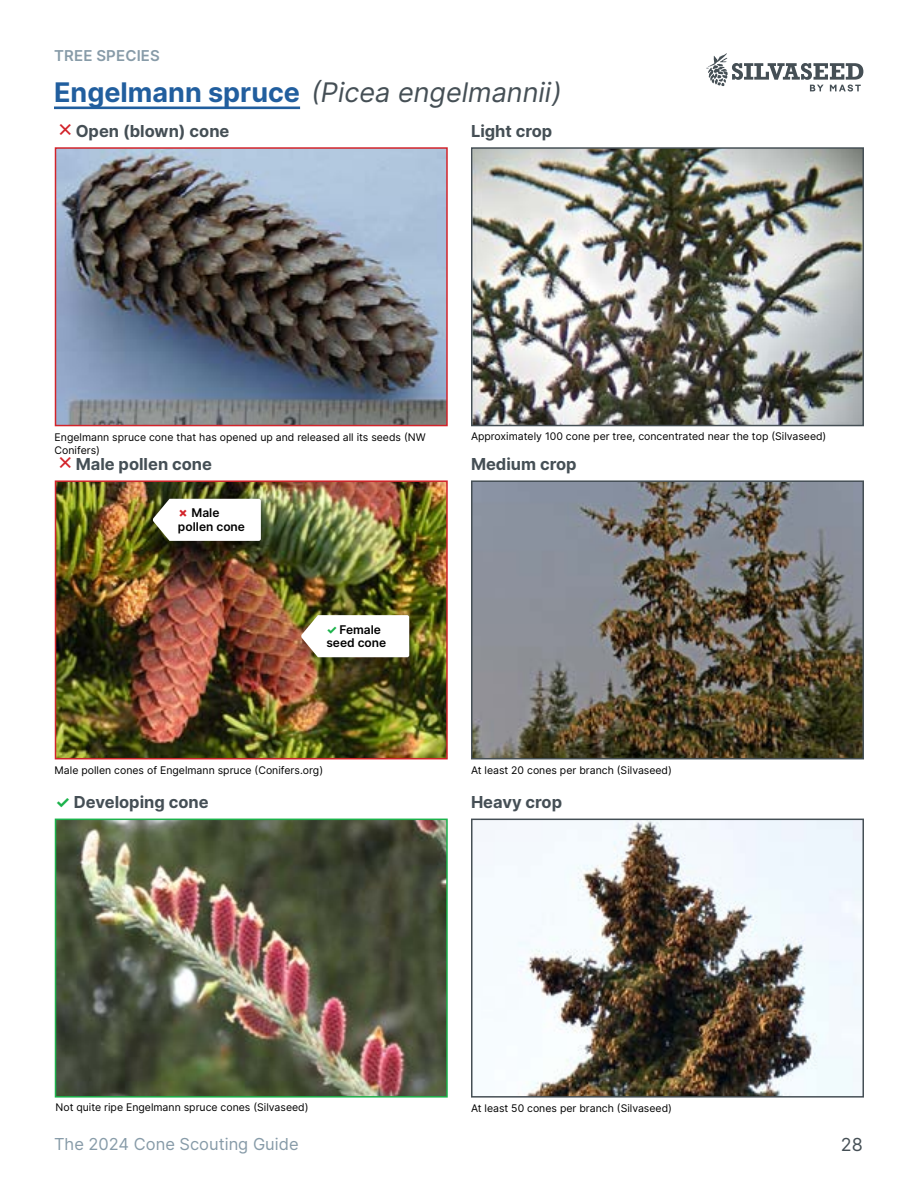
<style>
.page{position:relative;width:918px;height:1188px;background:#fff}
.page>*{position:absolute;margin:0;border:0;box-sizing:border-box;transform-origin:0 0}
.t1{font:italic 27px "Inter";color:#454f55}
.t2{font:18px "Inter";color:#454f55}
.t3{font:700 16.5px "Inter";color:#454f55}
.t4{font:16.5px "Inter";color:#879ba8}
.t5{font:600 15px "Inter";letter-spacing:.01em;color:#879ba8}
.t6{font:600 12px/13.5px "Inter";color:#000}
.t7{font:10.5px/12.6px "Inter";color:#000}
.s1{font-weight:700;font-style:normal;color:#215e9e}
.s2{font-weight:400;font-size:22.5px;color:#d2232a}
.s3{font-weight:800;color:#d2232a}
.s4{font-weight:800;color:#1bb24b}
.s5{color:#1bb24b}
</style>
<div class="page">
<svg style="left:706px;top:53px;width:157px;height:39px"></svg>
<hr style="left:54px;top:107px;width:246px;height:2px;background:#215e9e">
<img style="left:58px;top:150px;width:387px;height:273px">
<div style="left:55px;top:147px;width:393px;height:279px;border:2px solid #d2232a"></div>
<img style="left:474px;top:150px;width:387px;height:273px">
<div style="left:471px;top:147px;width:393px;height:279px;border:2px solid #454f55"></div>
<img style="left:58px;top:483px;width:387px;height:273px">
<div style="left:55px;top:480px;width:393px;height:279px;border:2px solid #d2232a"></div>
<img style="left:474px;top:483px;width:387px;height:273px">
<div style="left:471px;top:480px;width:393px;height:279px;border:2px solid #454f55"></div>
<img style="left:58px;top:822px;width:387px;height:273px">
<div style="left:55px;top:819px;width:393px;height:279px;border:2px solid #1bb24b"></div>
<img style="left:474px;top:822px;width:387px;height:273px">
<div style="left:471px;top:819px;width:393px;height:279px;border:2px solid #454f55"></div>
<div style="left:142px;top:495px;width:131px;height:64px;background:#000;opacity:.4"></div>
<svg style="left:153px;top:499px;width:108px;height:42px"></svg>
<div style="left:291px;top:611px;width:130px;height:65px;background:#000;opacity:.4"></div>
<svg style="left:301px;top:615px;width:108px;height:42px"></svg>
<h3 class="t5" style="left:54px;top:45px;width:107px">TREE SPECIES</h3>
<h1 class="t1" style="left:54px;top:72px;width:510px"><span class="s1">Engelmann spruce</span> (Picea engelmannii)</h1>
<h3 class="t3" style="left:55px;top:119px;width:175px"><span class="s2">✗</span>Open (blown) cone</h3>
<h3 class="t3" style="left:471px;top:119px;width:83px">Light crop</h3>
<p class="t7" style="left:55px;top:431px;width:373px">Engelmann spruce cone that has opened up and released all its seeds (NW<br>Conifers)</p>
<h3 class="t3" style="left:55px;top:452px;width:158px"><span class="s2">✗</span>Male pollen cone</h3>
<p class="t6" style="left:178px;top:506px;width:69px"><span class="s3">✗</span> Male pollen cone</p>
<p class="t6" style="left:326px;top:622px;width:62px"><span class="s4">✓</span> Female seed cone</p>
<p class="t7" style="left:471px;top:430px;width:357px">Approximately 100 cone per tree, concentrated near the top (Silvaseed)</p>
<h3 class="t3" style="left:471px;top:452px;width:107px">Medium crop</h3>
<p class="t7" style="left:55px;top:764px;width:270px">Male pollen cones of Engelmann spruce (Conifers.org)</p>
<h3 class="t3" style="left:56px;top:790px;width:155px"><span class="s5">✓</span> Developing cone</h3>
<p class="t7" style="left:471px;top:764px;width:202px">At least 20 cones per branch (Silvaseed)</p>
<h3 class="t3" style="left:471px;top:790px;width:93px">Heavy crop</h3>
<p class="t7" style="left:56px;top:1101px;width:255px">Not quite ripe Engelmann spruce cones (Silvaseed)</p>
<h3 class="t4" style="left:54px;top:1132px;width:246px">The 2024 Cone Scouting Guide</h3>
<p class="t7" style="left:471px;top:1102px;width:203px">At least 50 cones per branch (Silvaseed)</p>
<h2 class="t2" style="left:841px;top:1132px;width:23px">28</h2>
</div>
